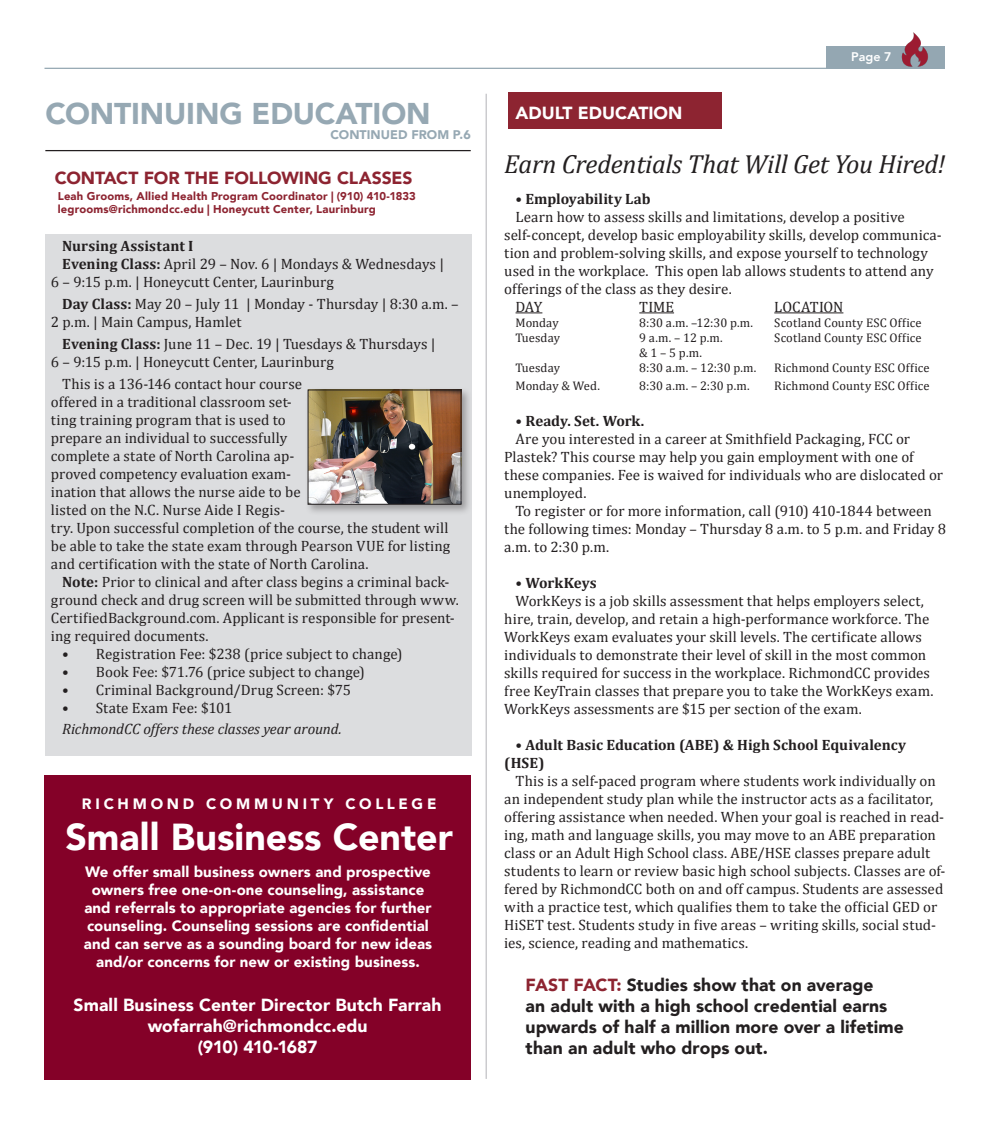
<style>
.page{position:relative;width:990px;height:1125px;background:#fff}
.page>*{position:absolute;margin:0;border:0;box-sizing:border-box;transform-origin:0 0}
.Photo_Cutline{font:900 37.5px "Avenir";color:#fff}
.Body_Subhead{font:900 30px "Avenir";letter-spacing:-.005em;color:#96a8b3}
.Headline_1{font:italic 26.25px "Cambria";letter-spacing:-.01em;color:#231f20}
.Body_Subhead-2{font:900 17.5px/21px "Avenir";letter-spacing:.005em;color:#231f20}
.Photo_Cutline-2{font:900 17.5px "Avenir";color:#fff}
.Photo_Cutline-3{font:900 17.5px "Avenir";letter-spacing:-.005em;color:#8d2431}
.Photo_Cutline-4{font:900 17.5px "Avenir";letter-spacing:-.035em;color:#fff}
.t1{font:15px/18px "Cambria";letter-spacing:.005em;color:#231f20}
.Read-in_subhead{font:900 15px "Avenir";letter-spacing:.005em;color:#fff}
.t2{font:700 15px/18px "Cambria";letter-spacing:.005em;color:#231f20}
.t3{font:italic 15px "Cambria";letter-spacing:-.005em;color:#231f20}
.Photo_Cutline-5{font:900 15px "Avenir";letter-spacing:.25em;color:#fff}
.t4{font:12.5px "Cambria";letter-spacing:.01em;color:#231f20}
.Jump_From_with_Rule{font:900 12.5px "Avenir";letter-spacing:.005em;color:#96a8b3}
.t5{font:800 12.5px "Avenir";color:#fff}
.Photo_Cutline-6{font:900 11.25px "Avenir";letter-spacing:.015em;color:#8d2431}
.s1{font-weight:700}
.s2{color:#8d2431}
</style>
<div class="page">
<div style="left:826px;top:46px;width:119px;height:23px;background:#94a7b2"></div>
<img style="left:901px;top:32px;width:27px;height:35px">
<hr style="left:44px;top:68px;width:802px;height:1px;background:#94a7b2">
<svg style="left:516px;top:312px;width:26px;height:1px"></svg>
<hr style="left:639px;top:312px;width:35px;height:1px;background:#231f20">
<hr style="left:774px;top:312px;width:69px;height:1px;background:#231f20">
<div style="left:508px;top:93px;width:214px;height:36px;background:#8d2431"></div>
<hr style="left:486px;top:94px;width:1px;height:985px;background:#b2b3b7">
<hr style="left:45px;top:150px;width:426px;height:1px;background:#231f20">
<div style="left:44px;top:775px;width:427px;height:305px;background:#840128"></div>
<div style="left:45px;top:234px;width:426px;height:521px;background:#dcdddf"></div>
<div style="left:305px;top:387px;width:167px;height:128px;background:#231f20;opacity:.35"></div>
<img style="left:310px;top:392px;width:149px;height:111px">
<div style="left:308px;top:390px;width:153px;height:115px;border:1px solid #231f20"></div>
<p class="Body_Subhead" style="left:45px;top:88px;width:387px">CONTINUING EDUCATION</p>
<p class="Photo_Cutline-2" style="left:516px;top:97px;width:168px">ADULT EDUCATION</p>
<p class="Jump_From_with_Rule" style="left:331px;top:124px;width:142px">CONTINUED FROM P.6</p>
<p class="t5" style="left:851px;top:47px;width:42px">Page 7</p>
<p class="Photo_Cutline-3" style="left:55px;top:162px;width:359px">CONTACT FOR THE FOLLOWING CLASSES</p>
<p class="Photo_Cutline-6" style="left:58px;top:186px;width:359px">Leah Grooms, Allied Health Program Coordinator | (910) 410-1833</p>
<p class="Photo_Cutline-6" style="left:58px;top:200px;width:320px">legrooms@richmondcc.edu | Honeycutt Center, Laurinburg</p>
<p class="t2" style="left:62px;top:237px;width:133px">Nursing Assistant I</p>
<p class="t1" style="left:51px;top:255px;width:395px;text-indent:11px"><span class="s1">Evening Class:</span> April 29 – Nov. 6 | Mondays &amp; Wednesdays |<br>6 – 9:15 p.m. | Honeycutt Center, Laurinburg</p>
<p class="t1" style="left:51px;top:295px;width:409px;text-indent:11px"><span class="s1">Day Class:</span> May 20 – July 11 | Monday - Thursday | 8:30 a.m. –<br>2 p.m. | Main Campus, Hamlet</p>
<p class="t1" style="left:51px;top:335px;width:386px;text-indent:11px"><span class="s1">Evening Class:</span> June 11 – Dec. 19 | Tuesdays &amp; Thursdays |<br>6 – 9:15 p.m. | Honeycutt Center, Laurinburg</p>
<p class="t1" style="left:51px;top:374px;width:401px;text-indent:11px">This is a 136-146 contact hour course<br>offered in a traditional classroom set-<br>ting training program that is used to<br>prepare an individual to successfully<br>complete a state of North Carolina ap-<br>proved competency evaluation exam-<br>ination that allows the nurse aide to be<br>listed on the N.C. Nurse Aide I Regis-<br>try. Upon successful completion of the course, the student will be able to take the state exam through Pearson VUE for listing and certification with the state of North Carolina.</p>
<p class="t1" style="left:51px;top:572px;width:409px;text-indent:11px"><span class="s1">Note:</span> Prior to clinical and after class begins a criminal back&shy;ground check and drug screen will be submitted through www.<br>CertifiedBackground.com. Applicant is responsible for present&shy;ing required documents.</p>
<p class="t1" style="left:62px;top:644px;width:342px">• Registration Fee: $238 (price subject to change)</p>
<p class="t1" style="left:62px;top:662px;width:304px">• Book Fee: $71.76 (price subject to change)</p>
<p class="t1" style="left:62px;top:680px;width:290px">• Criminal Background/Drug Screen: $75</p>
<p class="t1" style="left:62px;top:698px;width:172px">• State Exam Fee: $101</p>
<p class="t3" style="left:62px;top:719px;width:281px">RichmondCC offers these classes year around.</p>
<p class="Photo_Cutline-5" style="left:82px;top:791px;width:356px">RICHMOND COMMUNITY COLLEGE</p>
<p class="Photo_Cutline" style="left:65px;top:805px;width:389px">Small Business Center</p>
<p class="Read-in_subhead" style="left:85px;top:859px;width:347px">We offer small business owners and prospective</p>
<p class="Read-in_subhead" style="left:92px;top:877px;width:334px">owners free one-on-one counseling, assistance</p>
<p class="Read-in_subhead" style="left:84px;top:895px;width:349px">and referrals to appropriate agencies for further</p>
<p class="Read-in_subhead" style="left:87px;top:913px;width:343px">counseling. Counseling sessions are confidential</p>
<p class="Read-in_subhead" style="left:84px;top:931px;width:350px">and can serve as a sounding board for new ideas</p>
<p class="Read-in_subhead" style="left:96px;top:949px;width:325px">and/or concerns for new or existing business.</p>
<p class="Photo_Cutline-2" style="left:74px;top:990px;width:369px">Small Business Center Director Butch Farrah</p>
<p class="Photo_Cutline-2" style="left:148px;top:1011px;width:221px">wofarrah@richmondcc.edu</p>
<p class="Photo_Cutline-4" style="left:198px;top:1032px;width:121px">(910) 410-1687</p>
<p class="Headline_1" style="left:504px;top:145px;width:442px">Earn Credentials That Will Get You Hired!</p>
<p class="t2" style="left:516px;top:189px;width:137px">• Employability Lab</p>
<p class="t1" style="left:504px;top:208px;width:439px;text-indent:11px">Learn how to assess skills and limitations, develop a positive self-concept, develop basic employability skills, develop communica&shy;tion and problem-solving skills, and expose yourself to technology used in the workplace. This open lab allows students to attend any offerings of the class as they desire.</p>
<p class="t1" style="left:516px;top:298px;width:28px">DAY</p>
<p class="t1" style="left:639px;top:298px;width:36px">TIME</p>
<p class="t1" style="left:774px;top:298px;width:71px">LOCATION</p>
<p class="t4" style="left:516px;top:315px;width:45px">Monday</p>
<p class="t4" style="left:639px;top:315px;width:115px">8:30 a.m. –12:30 p.m.</p>
<p class="t4" style="left:774px;top:315px;width:149px">Scotland County ESC Office</p>
<p class="t4" style="left:516px;top:330px;width:46px">Tuesday</p>
<p class="t4" style="left:639px;top:330px;width:85px">9 a.m. – 12 p.m.</p>
<p class="t4" style="left:774px;top:330px;width:149px">Scotland County ESC Office</p>
<p class="t4" style="left:639px;top:345px;width:64px">&amp; 1 – 5 p.m.</p>
<p class="t4" style="left:516px;top:360px;width:46px">Tuesday</p>
<p class="t4" style="left:639px;top:360px;width:119px">8:30 a.m. – 12:30 p.m.</p>
<p class="t4" style="left:774px;top:360px;width:157px">Richmond County ESC Office</p>
<p class="t4" style="left:516px;top:378px;width:86px">Monday &amp; Wed.</p>
<p class="t4" style="left:639px;top:378px;width:112px">8:30 a.m. – 2:30 p.m.</p>
<p class="t4" style="left:774px;top:378px;width:157px">Richmond County ESC Office</p>
<p class="t2" style="left:516px;top:411px;width:130px">• Ready. Set. Work.</p>
<p class="t1" style="left:504px;top:430px;width:440px;text-indent:11px">Are you interested in a career at Smithfield Packaging, FCC or Plastek? This course may help you gain employment with one of these companies. Fee is waived for individuals who are dislocated or unemployed.</p>
<p class="t1" style="left:504px;top:502px;width:443px;text-indent:11px">To register or for more information, call (910) 410-1844 between the following times: Monday – Thursday 8 a.m. to 5 p.m. and Friday 8 a.m. to 2:30 p.m.</p>
<p class="t2" style="left:516px;top:573px;width:83px">• WorkKeys</p>
<p class="t1" style="left:504px;top:592px;width:431px;text-indent:11px">WorkKeys is a job skills assessment that helps employers select, hire, train, develop, and retain a high-performance workforce. The WorkKeys exam evaluates your skill levels. The certificate allows individuals to demonstrate their level of skill in the most common skills required for success in the workplace. RichmondCC provides free KeyTrain classes that prepare you to take the WorkKeys exam.<br>WorkKeys assessments are $15 per section of the exam.</p>
<p class="t2" style="left:504px;top:735px;width:403px;text-indent:11px">• Adult Basic Education (ABE) &amp; High School Equivalency (HSE)</p>
<p class="t1" style="left:504px;top:772px;width:443px;text-indent:11px">This is a self-paced program where students work individually on an independent study plan while the instructor acts as a facilitator, offering assistance when needed. When your goal is reached in read&shy;ing, math and language skills, you may move to an ABE preparation class or an Adult High School class. ABE/HSE classes prepare adult students to learn or review basic high school subjects. Classes are of&shy;fered by RichmondCC both on and off campus. Students are assessed with a practice test, which qualifies them to take the official GED or HiSET test. Students study in five areas – writing skills, social stud&shy;ies, science, reading and mathematics.</p>
<p class="Body_Subhead-2" style="left:526px;top:974px;width:349px"><span class="s2">FAST FACT:</span> Studies show that on average</p>
<p class="Body_Subhead-2" style="left:526px;top:995px;width:380px">an adult with a high school credential earns upwards of half a million more over a lifetime than an adult who drops out.</p>
</div>
